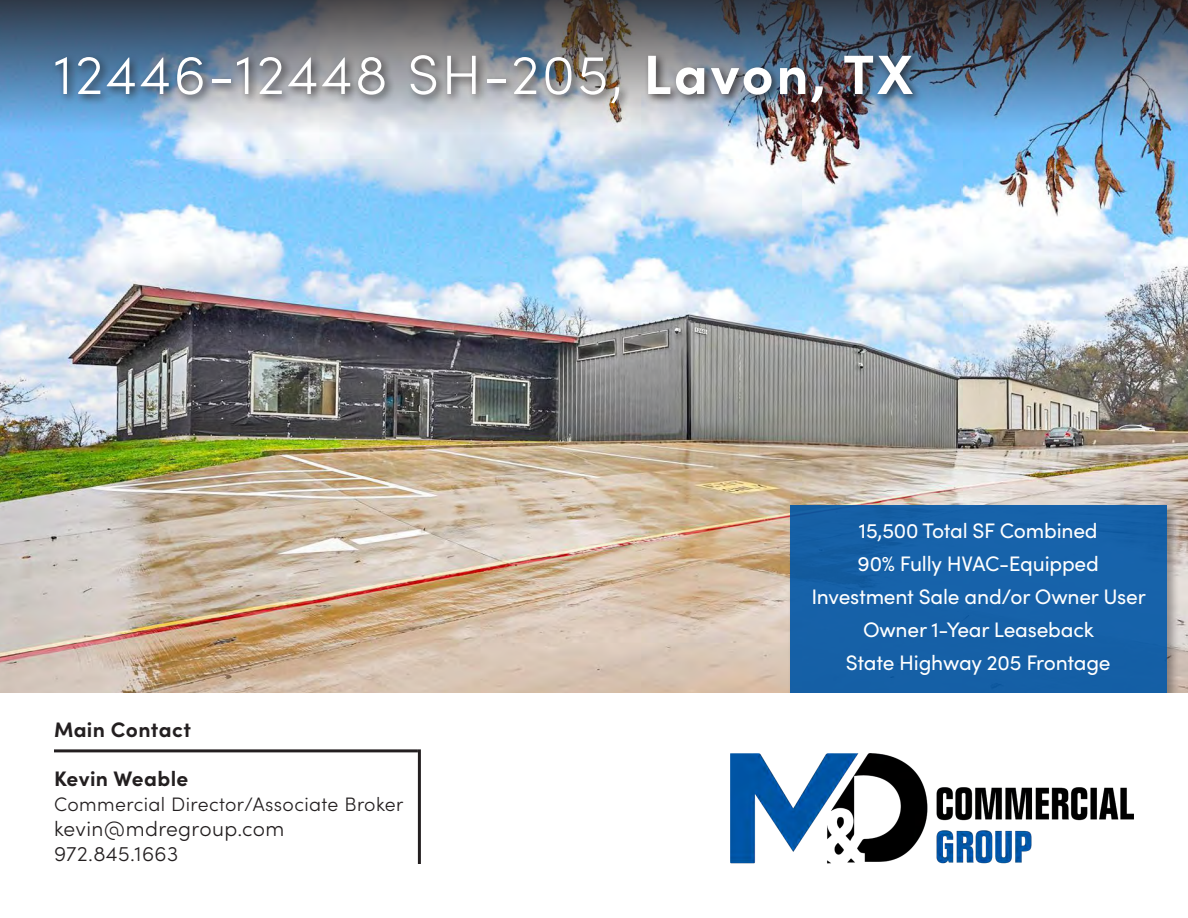
<style>
.page{position:relative;width:1188px;height:918px;background:#fff}
.page>*{position:absolute;margin:0;border:0;box-sizing:border-box;transform-origin:0 0}
.t1{font:300 55.5px "Sofia Pro";letter-spacing:.05em;color:#fff}
.t2{font:21px/33px "Sofia Pro";letter-spacing:-.01em;color:#fff;text-align:center}
.t3{font:300 21px "Sofia Pro";letter-spacing:.02em;color:#231f20}
.t4{font:700 21px "Sofia Pro";letter-spacing:.02em;color:#231f20}
.t5{font:300 19.5px "Sofia Pro";letter-spacing:.02em;color:#231f20}
.s1{font-weight:700}
</style>
<div class="page">
<img style="left:0;top:0;width:1188px;height:693px">
<div style="left:51px;top:50px;width:872px;height:64px;background:#231f20;opacity:.8"></div>
<div style="left:787px;top:503px;width:393px;height:203px;background:#231f20;opacity:.45"></div>
<div style="left:790px;top:506px;width:376px;height:187px;background:#1661a7"></div>
<div style="left:0;top:693px;width:1188px;height:225px;background:#fff"></div>
<hr style="left:54px;top:749px;width:364px;height:3px;background:#231f20">
<hr style="left:418px;top:749px;width:3px;height:115px;background:#231f20">
<img style="left:731px;top:754px;width:403px;height:110px">
<p class="t1" style="left:54px;top:34px;width:861px">12446-12448 SH-205, <span class="s1">Lavon, TX</span></p>
<p class="t4" style="left:54px;top:713px;width:138px">Main Contact</p>
<p class="t4" style="left:54px;top:762px;width:136px">Kevin Weable</p>
<p class="t5" style="left:54px;top:790px;width:351px">Commercial Director/Associate Broker</p>
<p class="t3" style="left:54px;top:813px;width:232px">kevin@mdregroup.com</p>
<p class="t3" style="left:54px;top:839px;width:126px">972.845.1663</p>
<p class="t2" style="left:859px;top:513px;width:240px">15,500 Total SF Combined</p>
<p class="t2" style="left:858px;top:546px;width:243px">90% Fully HVAC-Equipped</p>
<p class="t2" style="left:811px;top:579px;width:336px">Investment Sale and/or Owner User<br>Owner 1-Year Leaseback</p>
<p class="t2" style="left:846px;top:645px;width:266px">State Highway 205 Frontage</p>
</div>
